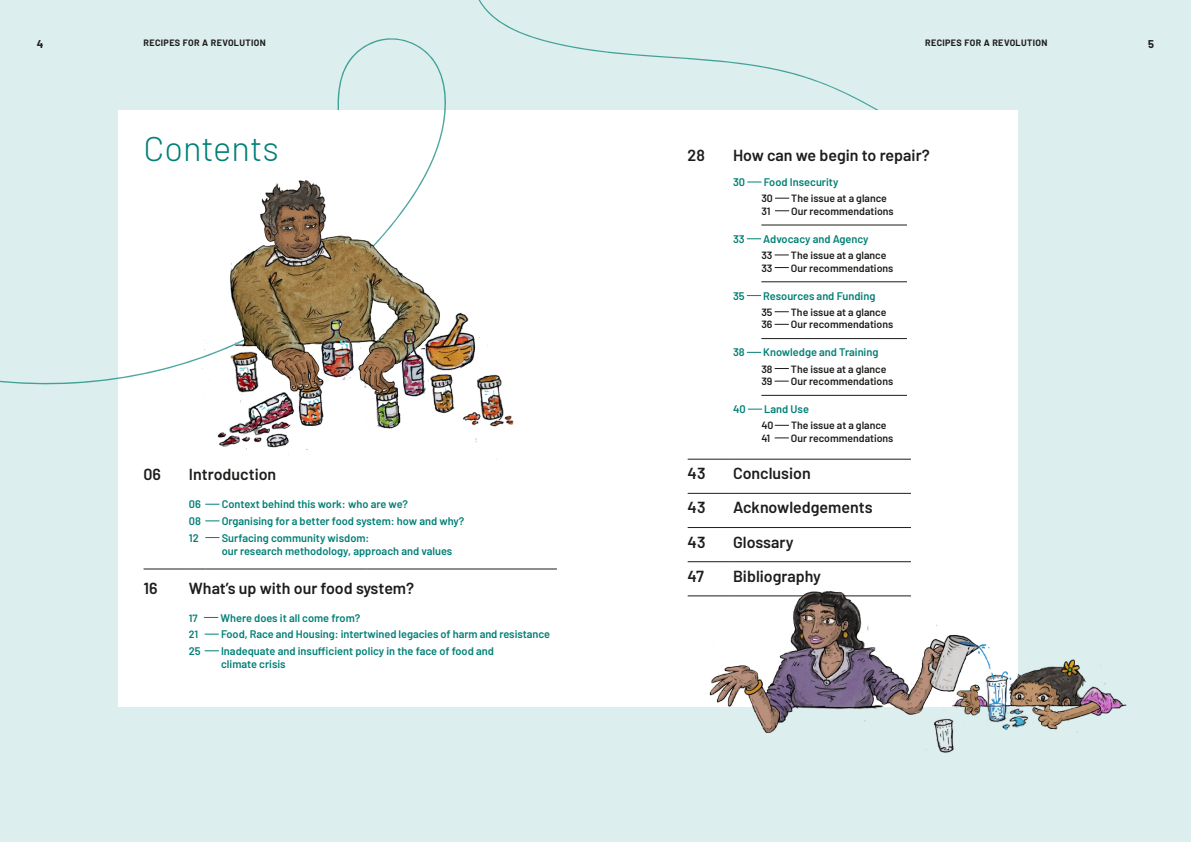
<style>
.page{position:relative;width:1191px;height:842px;background:#dceeed}
.page>*{position:absolute;margin:0;border:0;box-sizing:border-box;transform-origin:0 0}
.t1{font:300 34.4px "Barlow";color:#008076}
.t2{font:600 16px "Barlow";color:#1d1d1b}
.t3{font:600 11px/13.2px "Barlow";color:#008076}
.t4{font:700 11px "Barlow";color:#1d1d1b}
.t5{font:600 10.5px "Barlow";color:#1d1d1b}
.t6{font:600 10.5px "Barlow";color:#008076}
.t7{font:700 9px "Barlow";letter-spacing:.04em;color:#1d1d1b}
</style>
<div class="page">
<svg style="left:475px;top:0;width:518px;height:111px"></svg>
<div style="left:118px;top:111px;width:899px;height:596px;background:#fff"></div>
<hr style="left:144px;top:569px;width:45px;height:1px;background:#1d1d1b">
<svg style="left:189px;top:569px;width:16px;height:1px"></svg>
<hr style="left:205px;top:569px;width:162px;height:1px;background:#1d1d1b">
<hr style="left:367px;top:569px;width:190px;height:1px;background:#1d1d1b">
<svg style="left:205px;top:504px;width:14px;height:1px"></svg>
<svg style="left:205px;top:520px;width:14px;height:1px"></svg>
<svg style="left:205px;top:537px;width:14px;height:1px"></svg>
<svg style="left:204px;top:617px;width:14px;height:1px"></svg>
<svg style="left:205px;top:634px;width:14px;height:1px"></svg>
<svg style="left:205px;top:650px;width:14px;height:1px"></svg>
<svg style="left:0;top:38px;width:449px;height:347px"></svg>
<div style="left:118px;top:111px;width:275px;height:24px;background:#fff"></div>
<hr style="left:687px;top:459px;width:46px;height:1px;background:#1d1d1b">
<hr style="left:733px;top:459px;width:178px;height:1px;background:#1d1d1b">
<hr style="left:687px;top:493px;width:46px;height:1px;background:#1d1d1b">
<hr style="left:733px;top:493px;width:178px;height:1px;background:#1d1d1b">
<hr style="left:687px;top:527px;width:46px;height:1px;background:#1d1d1b">
<hr style="left:733px;top:527px;width:178px;height:1px;background:#1d1d1b">
<hr style="left:687px;top:561px;width:46px;height:1px;background:#1d1d1b">
<hr style="left:733px;top:561px;width:178px;height:1px;background:#1d1d1b">
<hr style="left:687px;top:596px;width:46px;height:1px;background:#1d1d1b">
<svg style="left:747px;top:181px;width:14px;height:1px"></svg>
<hr style="left:761px;top:225px;width:146px;height:1px;background:#1d1d1b">
<svg style="left:775px;top:198px;width:14px;height:1px"></svg>
<svg style="left:775px;top:210px;width:14px;height:1px"></svg>
<svg style="left:747px;top:238px;width:14px;height:1px"></svg>
<hr style="left:761px;top:282px;width:146px;height:1px;background:#1d1d1b">
<svg style="left:774px;top:254px;width:15px;height:1px"></svg>
<svg style="left:774px;top:267px;width:15px;height:1px"></svg>
<svg style="left:747px;top:295px;width:14px;height:1px"></svg>
<hr style="left:761px;top:338px;width:146px;height:1px;background:#1d1d1b">
<svg style="left:774px;top:311px;width:15px;height:1px"></svg>
<svg style="left:774px;top:324px;width:15px;height:1px"></svg>
<svg style="left:747px;top:352px;width:14px;height:1px"></svg>
<hr style="left:761px;top:395px;width:146px;height:1px;background:#1d1d1b">
<svg style="left:774px;top:368px;width:15px;height:1px"></svg>
<svg style="left:774px;top:381px;width:14px;height:1px"></svg>
<svg style="left:748px;top:409px;width:14px;height:1px"></svg>
<svg style="left:774px;top:425px;width:15px;height:1px"></svg>
<svg style="left:774px;top:437px;width:15px;height:1px"></svg>
<img style="left:704px;top:580px;width:423px;height:173px">
<img style="left:183px;top:167px;width:331px;height:293px">
<p class="t4" style="left:37px;top:36px;width:8px">4</p>
<p class="t7" style="left:144px;top:36px;width:124px">RECIPES FOR A REVOLUTION</p>
<p class="t7" style="left:925px;top:36px;width:124px">RECIPES FOR A REVOLUTION</p>
<p class="t4" style="left:1148px;top:36px;width:7px">5</p>
<h1 class="t1" style="left:144px;top:123px;width:137px">Contents</h1>
<h2 class="t2" style="left:144px;top:463px;width:19px">06</h2>
<h2 class="t2" style="left:189px;top:463px;width:89px">Introduction</h2>
<p class="t3" style="left:189px;top:497px;width:14px">06</p>
<p class="t3" style="left:222px;top:497px;width:188px">Context behind this work: who are we?</p>
<p class="t3" style="left:189px;top:513px;width:14px">08</p>
<p class="t3" style="left:222px;top:513px;width:244px">Organising for a better food system: how and why?</p>
<p class="t3" style="left:189px;top:530px;width:11px">12</p>
<p class="t3" style="left:222px;top:530px;width:232px">Surfacing community wisdom:<br>our research methodology, approach and values</p>
<h2 class="t2" style="left:144px;top:576px;width:16px">16</h2>
<h2 class="t2" style="left:189px;top:576px;width:227px">What’s up with our food system?</h2>
<p class="t6" style="left:189px;top:610px;width:10px">17</p>
<p class="t3" style="left:220px;top:610px;width:141px">Where does it all come from?</p>
<p class="t6" style="left:189px;top:627px;width:11px">21</p>
<p class="t3" style="left:221px;top:627px;width:330px">Food, Race and Housing: intertwined legacies of harm and resistance</p>
<p class="t3" style="left:189px;top:643px;width:13px">25</p>
<p class="t3" style="left:221px;top:643px;width:274px">Inadequate and insufficient policy in the face of food and climate crisis</p>
<h2 class="t2" style="left:687px;top:144px;width:19px">28</h2>
<h2 class="t2" style="left:733px;top:144px;width:198px">How can we begin to repair?</h2>
<p class="t3" style="left:733px;top:175px;width:14px">30</p>
<p class="t3" style="left:763px;top:175px;width:76px">Food Insecurity</p>
<p class="t5" style="left:761px;top:191px;width:13px">30</p>
<p class="t5" style="left:791px;top:191px;width:97px">The issue at a glance</p>
<p class="t5" style="left:761px;top:203px;width:11px">31</p>
<p class="t5" style="left:791px;top:203px;width:104px">Our recommendations</p>
<p class="t3" style="left:733px;top:231px;width:13px">33</p>
<p class="t3" style="left:763px;top:231px;width:107px">Advocacy and Agency</p>
<p class="t5" style="left:761px;top:247px;width:13px">33</p>
<p class="t5" style="left:791px;top:247px;width:97px">The issue at a glance</p>
<p class="t5" style="left:761px;top:260px;width:13px">33</p>
<p class="t5" style="left:791px;top:260px;width:104px">Our recommendations</p>
<p class="t3" style="left:733px;top:288px;width:13px">35</p>
<p class="t3" style="left:763px;top:288px;width:114px">Resources and Funding</p>
<p class="t5" style="left:761px;top:304px;width:13px">35</p>
<p class="t5" style="left:791px;top:304px;width:97px">The issue at a glance</p>
<p class="t5" style="left:761px;top:317px;width:13px">36</p>
<p class="t5" style="left:791px;top:317px;width:104px">Our recommendations</p>
<p class="t3" style="left:733px;top:345px;width:13px">38</p>
<p class="t3" style="left:763px;top:345px;width:117px">Knowledge and Training</p>
<p class="t5" style="left:761px;top:361px;width:13px">38</p>
<p class="t5" style="left:791px;top:361px;width:97px">The issue at a glance</p>
<p class="t5" style="left:761px;top:374px;width:13px">39</p>
<p class="t5" style="left:791px;top:374px;width:104px">Our recommendations</p>
<p class="t3" style="left:733px;top:402px;width:14px">40</p>
<p class="t3" style="left:764px;top:402px;width:46px">Land Use</p>
<p class="t5" style="left:761px;top:418px;width:14px">40</p>
<p class="t5" style="left:791px;top:418px;width:97px">The issue at a glance</p>
<p class="t5" style="left:761px;top:430px;width:10px">41</p>
<p class="t5" style="left:791px;top:430px;width:104px">Our recommendations</p>
<h2 class="t2" style="left:687px;top:462px;width:19px">43</h2>
<h2 class="t2" style="left:733px;top:462px;width:79px">Conclusion</h2>
<h2 class="t2" style="left:687px;top:496px;width:19px">43</h2>
<h2 class="t2" style="left:733px;top:496px;width:141px">Acknowledgements</h2>
<h2 class="t2" style="left:687px;top:530px;width:19px">43</h2>
<h2 class="t2" style="left:733px;top:530px;width:62px">Glossary</h2>
<h2 class="t2" style="left:687px;top:564px;width:18px">47</h2>
<h2 class="t2" style="left:733px;top:564px;width:90px">Bibliography</h2>
</div>
